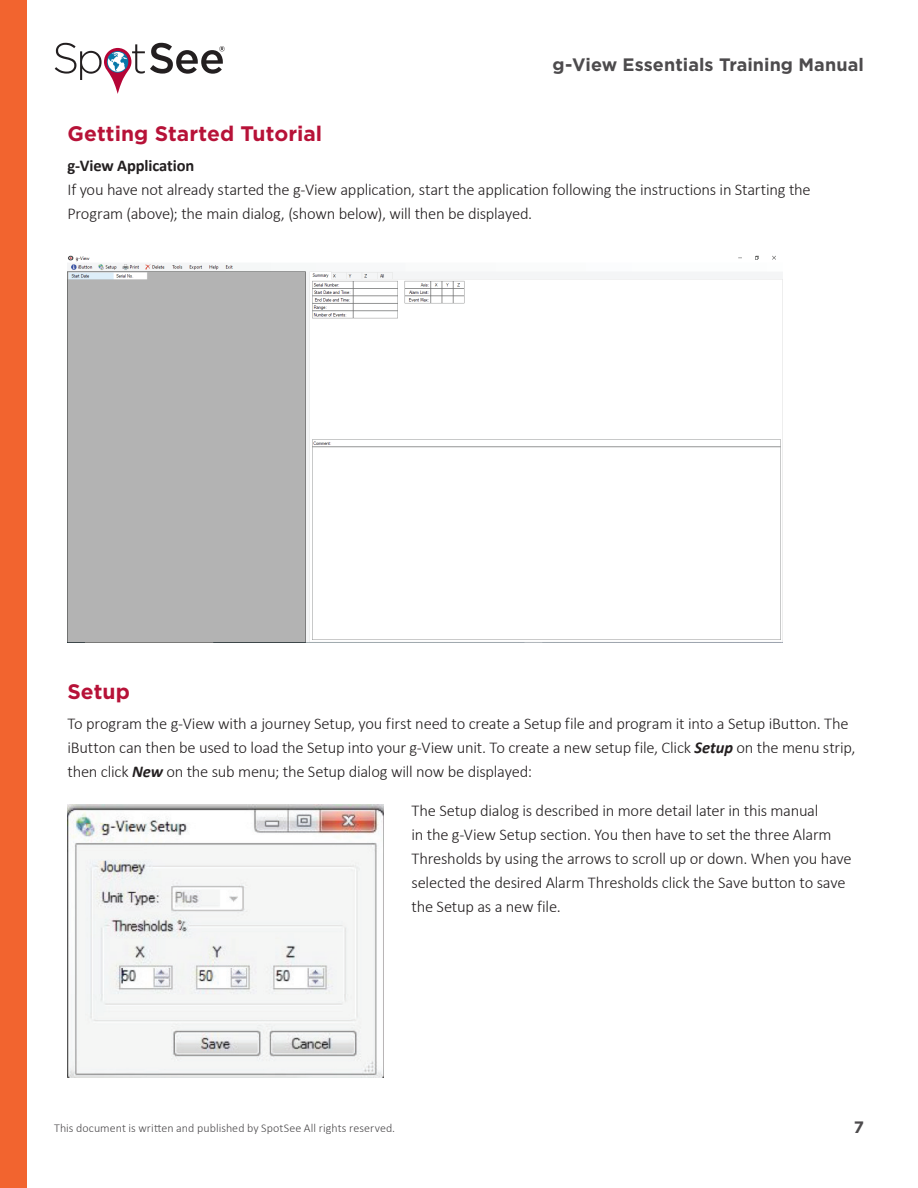
<style>
.page{position:relative;width:918px;height:1188px;background:#fff}
.page>*{position:absolute;margin:0;border:0;box-sizing:border-box;transform-origin:0 0}
.t1{font:700 21px "Gotham";letter-spacing:.005em;color:#b71238}
.t2{font:700 18px "Gotham";letter-spacing:.005em;color:#4d4b4d}
.t3{font:300 16.5px/24px "Calibri";letter-spacing:-.015em;color:#231f20}
.t4{font:700 16.5px "Calibri";letter-spacing:-.01em;color:#231f20}
.t5{font:700 16.5px "Gotham";color:#4d4b4d}
.t6{font:300 12px "Calibri";letter-spacing:.005em;color:#4d4b4d}
.s1{font-weight:700;font-style:italic}
</style>
<div class="page">
<svg style="left:55px;top:43px;width:170px;height:51px"></svg>
<div style="left:0;top:0;width:27px;height:1188px;background:#f2642f"></div>
<img style="left:68px;top:805px;width:315px;height:273px">
<img style="left:68px;top:255px;width:715px;height:388px">
<p class="t2" style="left:553px;top:54px;width:313px">g-View Essentials Training Manual</p>
<p class="t1" style="left:68px;top:121px;width:256px">Getting Started Tutorial</p>
<p class="t4" style="left:68px;top:155px;width:128px">g-View Application</p>
<p class="t3" style="left:68px;top:177px;width:745px">If you have not already started the g-View application, start the application following the instructions in Starting the<br>Program (above); the main dialog, (shown below), will then be displayed.</p>
<p class="t1" style="left:68px;top:679px;width:64px">Setup</p>
<p class="t3" style="left:68px;top:711px;width:790px">To program the g-View with a journey Setup, you first need to create a Setup file and program it into a Setup iButton. The iButton can then be used to load the Setup into your g-View unit. To create a new setup file, Click <span class="s1">Setup</span> on the menu strip, then click <span class="s1">New</span> on the sub menu; the Setup dialog will now be displayed:</p>
<p class="t3" style="left:412px;top:798px;width:442px">The Setup dialog is described in more detail later in this manual<br>in the g-View Setup section. You then have to set the three Alarm Thresholds by using the arrows to scroll up or down. When you have selected the desired Alarm Thresholds click the Save button to save the Setup as a new file.</p>
<p class="t6" style="left:54px;top:1121px;width:343px">This document is written and published by SpotSee All rights reserved.</p>
<p class="t5" style="left:854px;top:1117px;width:12px">7</p>
</div>
